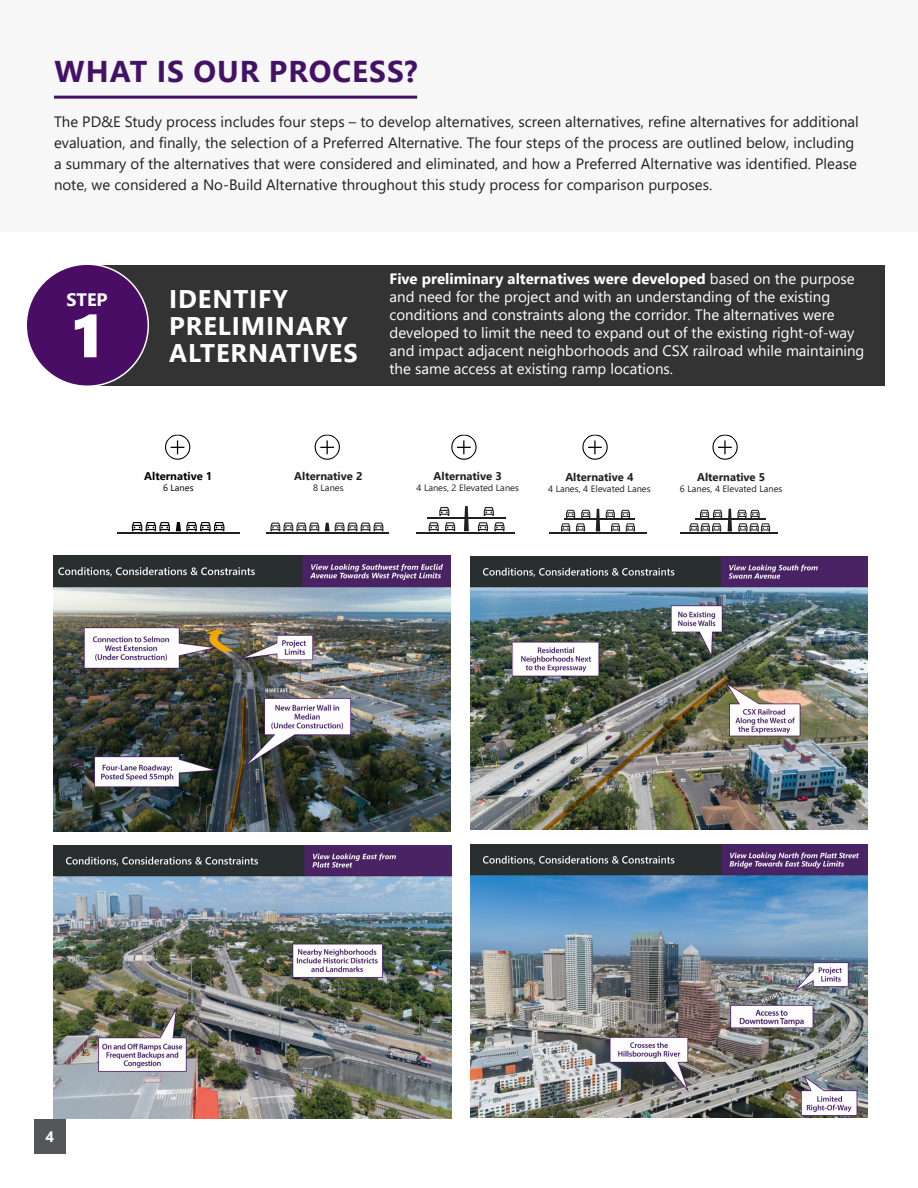
<style>
.page{position:relative;width:918px;height:1188px;background:#fff}
.page>*{position:absolute;margin:0;border:0;box-sizing:border-box;transform-origin:0 0}
.Heading_2_White{font:60px "Segoe UI Black";color:#fff}
.Heading_1_with_line{font:700 30px "Segoe UI";letter-spacing:.035em;color:#431266}
.New_BlackBox{font:700 25.5px "Segoe UI";letter-spacing:.035em;color:#fff}
.Heading_2_White-2{font:700 18px "Segoe UI";color:#fff}
.body{font:15px/21px "Segoe UI";color:#231f20}
.Body_Gray__Steps{font:15px/18px "Segoe UI";color:#fff}
.t1{font:700 15px "Segoe UI";color:#fff}
.t2{font:700 11.25px "Segoe UI";color:#231f20}
.t3{font:700 11.25px "Segoe UI";color:#000}
.t4{font:9.15px "Segoe UI";color:#231f20}
.t5{font:9.15px "Segoe UI";color:#000}
.s1{font-weight:700}
</style>
<div class="page">
<div style="left:0;top:0;width:918px;height:231px;background:#f7f7f7"></div>
<div style="left:34px;top:1120px;width:32px;height:34px;background:#53575a"></div>
<div style="left:88px;top:265px;width:796px;height:121px;background:#333"></div>
<img style="left:54px;top:556px;width:396px;height:276px">
<img style="left:470px;top:557px;width:397px;height:273px">
<img style="left:54px;top:845px;width:397px;height:274px">
<img style="left:470px;top:844px;width:397px;height:273px">
<hr style="left:266px;top:532px;width:122px;height:2px;background:#231f20">
<svg style="left:270px;top:523px;width:49px;height:8px"></svg>
<svg style="left:325px;top:523px;width:58px;height:8px"></svg>
<svg style="left:464px;top:506px;width:5px;height:25px"></svg>
<hr style="left:427px;top:517px;width:78px;height:2px;background:#231f20">
<hr style="left:416px;top:532px;width:98px;height:2px;background:#231f20">
<svg style="left:429px;top:522px;width:10px;height:9px"></svg>
<svg style="left:445px;top:522px;width:10px;height:9px"></svg>
<svg style="left:439px;top:507px;width:10px;height:9px"></svg>
<svg style="left:494px;top:522px;width:11px;height:9px"></svg>
<svg style="left:478px;top:522px;width:10px;height:9px"></svg>
<svg style="left:484px;top:507px;width:10px;height:9px"></svg>
<hr style="left:117px;top:532px;width:123px;height:2px;background:#231f20">
<svg style="left:132px;top:522px;width:38px;height:9px"></svg>
<svg style="left:176px;top:522px;width:48px;height:9px"></svg>
<svg style="left:596px;top:509px;width:4px;height:22px"></svg>
<hr style="left:549px;top:533px;width:98px;height:1px;background:#231f20">
<hr style="left:564px;top:519px;width:71px;height:1px;background:#231f20">
<svg style="left:561px;top:510px;width:29px;height:21px"></svg>
<svg style="left:606px;top:510px;width:29px;height:21px"></svg>
<hr style="left:680px;top:533px;width:98px;height:1px;background:#231f20">
<svg style="left:690px;top:510px;width:32px;height:21px"></svg>
<hr style="left:695px;top:519px;width:71px;height:1px;background:#231f20">
<svg style="left:728px;top:509px;width:42px;height:22px"></svg>
<svg style="left:165px;top:434px;width:25px;height:26px"></svg>
<svg style="left:315px;top:434px;width:25px;height:26px"></svg>
<svg style="left:451px;top:434px;width:26px;height:26px"></svg>
<svg style="left:582px;top:434px;width:26px;height:26px"></svg>
<svg style="left:712px;top:434px;width:26px;height:26px"></svg>
<hr style="left:54px;top:96px;width:363px;height:3px;background:#431266">
<div style="left:26px;top:264px;width:122px;height:122px;background:#4a0d66;border-radius:50%"></div>
<div style="left:26px;top:263px;width:123px;height:124px;border:2px solid #fff;border-radius:50%"></div>
<p class="Heading_1_with_line" style="left:55px;top:43px;width:365px">WHAT IS OUR PROCESS?</p>
<p class="body" style="left:54px;top:110px;width:806px">The PD&amp;E Study process includes four steps – to develop alternatives, screen alternatives, refine alternatives for additional evaluation, and finally, the selection of a Preferred Alternative. The four steps of the process are outlined below, including a summary of the alternatives that were considered and eliminated, and how a Preferred Alternative was identified. Please note, we considered a No-Build Alternative throughout this study process for comparison purposes.</p>
<p class="Heading_2_White-2" style="left:66px;top:283px;width:43px">STEP</p>
<p class="Heading_2_White" style="left:72px;top:293px;width:30px">1</p>
<p class="New_BlackBox" style="left:169px;top:275px;width:120px">IDENTIFY</p>
<p class="New_BlackBox" style="left:169px;top:302px;width:180px">PRELIMINARY</p>
<p class="New_BlackBox" style="left:169px;top:329px;width:190px">ALTERNATIVES</p>
<p class="Body_Gray__Steps" style="left:390px;top:268px;width:476px"><span class="s1">Five preliminary alternatives were developed</span> based on the purpose and need for the project and with an understanding of the existing conditions and constraints along the corridor. The alternatives were developed to limit the need to expand out of the existing right-of-way and impact adjacent neighborhoods and CSX railroad while maintaining the same access at existing ramp locations.</p>
<p class="t3" style="left:144px;top:466px;width:70px">Alternative 1</p>
<p class="t5" style="left:163px;top:479px;width:32px">6 Lanes</p>
<p class="t2" style="left:294px;top:466px;width:70px">Alternative 2</p>
<p class="t4" style="left:313px;top:479px;width:32px">8 Lanes</p>
<p class="t2" style="left:434px;top:466px;width:70px">Alternative 3</p>
<p class="t4" style="left:416px;top:479px;width:104px">4 Lanes, 2 Elevated Lanes</p>
<p class="t2" style="left:565px;top:467px;width:70px">Alternative 4</p>
<p class="t4" style="left:548px;top:481px;width:104px">4 Lanes, 4 Elevated Lanes</p>
<p class="t2" style="left:697px;top:467px;width:70px">Alternative 5</p>
<p class="t4" style="left:680px;top:481px;width:104px">6 Lanes, 4 Elevated Lanes</p>
<p class="t1" style="left:45px;top:1123px;width:10px">4</p>
</div>
